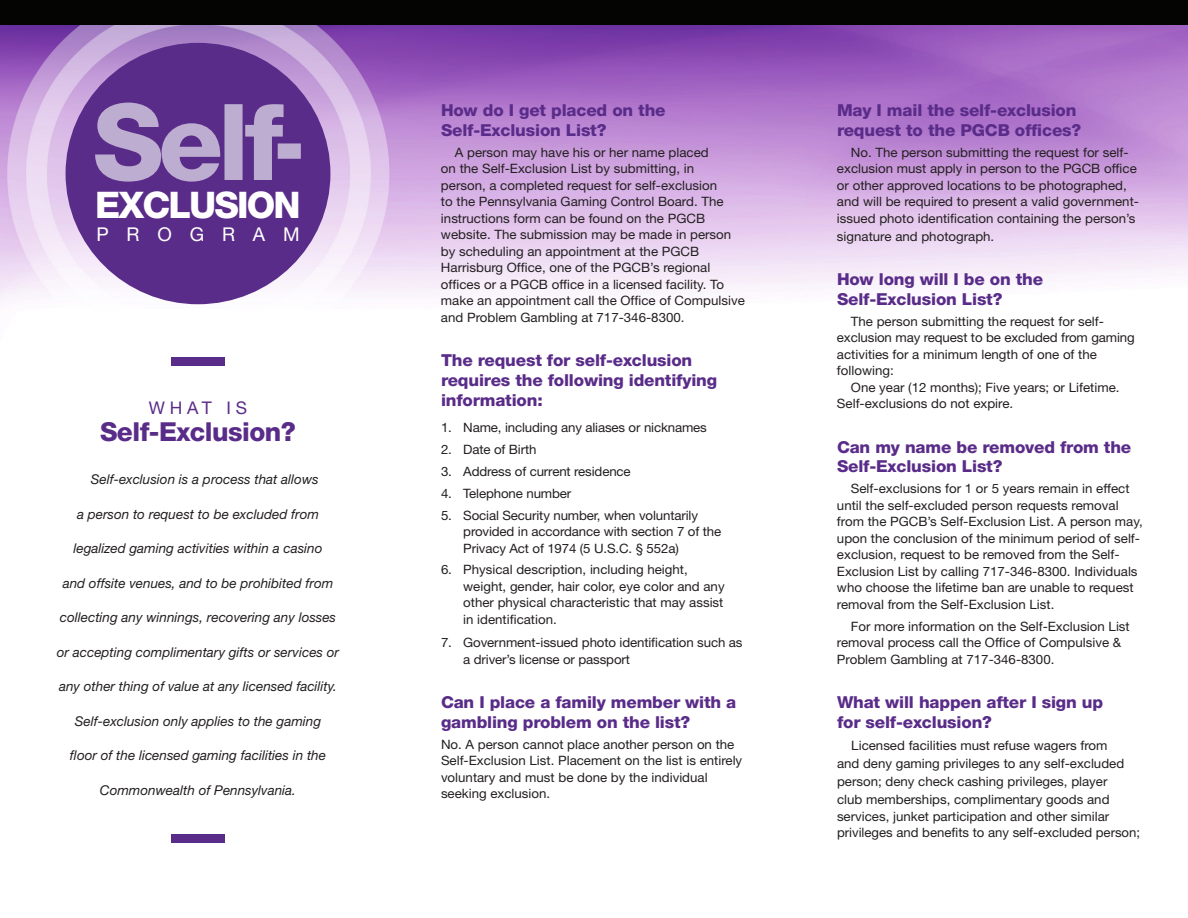
<style>
.page{position:relative;width:1188px;height:918px;background:#fff}
.page>*{position:absolute;margin:0;border:0;box-sizing:border-box;transform-origin:0 0}
.Header_Text{font:800 36.75px "Helvetica Neue";letter-spacing:-.05em;color:#fff}
.t1{font:800 26.25px "Helvetica Neue";letter-spacing:-.02em;color:#5a2c89}
.Header_Text-2{font:19.05px "Helvetica Neue";letter-spacing:.94em;color:#fff}
.t2{font:17.4px "Helvetica Neue";letter-spacing:.28em;color:#5a2c89}
.Header_Text-3{font:800 16.5px/19.8px "Helvetica Neue";letter-spacing:-.01em;color:#5a2c89}
.Body_Text{font:italic 13.5px "Helvetica Neue";color:#231f20}
.body{font:12.9px/16.5px "Helvetica Neue";color:#231f20}
.Body_Text-2{font:12.9px/16.5px "Helvetica Neue";color:#231f20}
.Numbered_Text{font:12.9px/16.5px "Helvetica Neue";letter-spacing:-.01em;color:#231f20}
.Header_Text-4{font:12.9px/16.5px "Helvetica Neue";color:#231f20}
</style>
<div class="page">
<img style="left:0;top:25px;width:1188px;height:280px">
<div style="left:66px;top:43px;width:264px;height:261px;background:#5a2c89;border-radius:50%"></div>
<div style="left:0;top:0;width:1188px;height:25px;background:#040503"></div>
<div style="left:171px;top:357px;width:54px;height:9px;background:#5a2c89"></div>
<div style="left:171px;top:834px;width:54px;height:9px;background:#5a2c89"></div>
<svg style="left:95px;top:103px;width:206px;height:79px"></svg>
<p class="Header_Text" style="left:95px;top:183px;width:207px">EXCLUSION</p>
<p class="Header_Text-2" style="left:96px;top:223px;width:205px">PROGRAM</p>
<p class="t2" style="left:149px;top:397px;width:100px">WHAT IS</p>
<p class="t1" style="left:100px;top:416px;width:197px">Self-Exclusion?</p>
<p class="Body_Text" style="left:91px;top:471px;width:229px">Self-exclusion is a process that allows</p>
<p class="Body_Text" style="left:77px;top:506px;width:243px">a person to request to be excluded from</p>
<p class="Body_Text" style="left:73px;top:540px;width:251px">legalized gaming activities within a casino</p>
<p class="Body_Text" style="left:63px;top:575px;width:272px">and offsite venues, and to be prohibited from</p>
<p class="Body_Text" style="left:60px;top:609px;width:278px">collecting any winnings, recovering any losses</p>
<p class="Body_Text" style="left:57px;top:644px;width:284px">or accepting complimentary gifts or services or</p>
<p class="Body_Text" style="left:59px;top:678px;width:279px">any other thing of value at any licensed facility.</p>
<p class="Body_Text" style="left:75px;top:713px;width:248px">Self-exclusion only applies to the gaming</p>
<p class="Body_Text" style="left:70px;top:747px;width:258px">floor of the licensed gaming facilities in the</p>
<p class="Body_Text" style="left:100px;top:782px;width:198px">Commonwealth of Pennsylvania.</p>
<p class="Header_Text-3" style="left:441px;top:100px;width:226px">How do I get placed on the<br>Self-Exclusion List?</p>
<p class="Body_Text-2" style="left:441px;top:144px;width:305px;text-indent:14px">A person may have his or her name placed<br>on the Self-Exclusion List by submitting, in<br>person, a completed request for self-exclusion<br>to the Pennsylvania Gaming Control Board. The instructions form can be found on the PGCB website. The submission may be made in person by scheduling an appointment at the PGCB Harrisburg Office, one of the PGCB’s regional offices or a PGCB office in a licensed facility. To make an appointment call the Office of Compulsive and Problem Gambling at 717-346-8300.</p>
<p class="Header_Text-3" style="left:441px;top:350px;width:278px">The request for self-exclusion requires the following identifying information:</p>
<p class="Numbered_Text" style="left:441px;top:419px;width:267px">1. Name, including any aliases or nicknames</p>
<p class="Numbered_Text" style="left:441px;top:441px;width:97px">2. Date of Birth</p>
<p class="Numbered_Text" style="left:441px;top:463px;width:191px">3. Address of current residence</p>
<p class="Numbered_Text" style="left:441px;top:485px;width:132px">4. Telephone number</p>
<p class="Numbered_Text" style="left:463px;top:507px;width:259px;text-indent:-22px">5. Social Security number, when voluntarily provided in accordance with section 7 of the<br>Privacy Act of 1974 (5 U.S.C. § 552a)</p>
<p class="Numbered_Text" style="left:463px;top:561px;width:263px;text-indent:-22px">6. Physical description, including height, weight, gender, hair color, eye color and any other physical characteristic that may assist in identification.</p>
<p class="Numbered_Text" style="left:463px;top:634px;width:281px;text-indent:-22px">7. Government-issued photo identification such as a driver’s license or passport</p>
<p class="Header_Text-3" style="left:441px;top:692px;width:297px">Can I place a family member with a gambling problem on the list?</p>
<p class="body" style="left:441px;top:736px;width:303px">No. A person cannot place another person on the Self-Exclusion List. Placement on the list is entirely voluntary and must be done by the individual seeking exclusion.</p>
<p class="Header_Text-3" style="left:837px;top:100px;width:246px">May I mail the self-exclusion request to the PGCB offices?</p>
<p class="Body_Text-2" style="left:837px;top:144px;width:304px;text-indent:14px">No. The person submitting the request for self&shy;exclusion must apply in person to the PGCB office or other approved locations to be photographed, and will be required to present a valid government&shy;issued photo identification containing the person’s</p>
<p class="Body_Text-2" style="left:837px;top:228px;width:159px">signature and photograph.</p>
<p class="Header_Text-3" style="left:837px;top:269px;width:208px">How long will I be on the<br>Self-Exclusion List?</p>
<p class="body" style="left:837px;top:313px;width:299px;text-indent:14px">The person submitting the request for self&shy;exclusion may request to be excluded from gaming activities for a minimum length of one of the following:</p>
<p class="body" style="left:837px;top:379px;width:284px;text-indent:14px">One year (12 months); Five years; or Lifetime.<br>Self-exclusions do not expire.</p>
<p class="Header_Text-3" style="left:837px;top:437px;width:296px">Can my name be removed from the<br>Self-Exclusion List?</p>
<p class="body" style="left:837px;top:480px;width:307px;text-indent:14px">Self-exclusions for 1 or 5 years remain in effect until the self-excluded person requests removal from the PGCB’s Self-Exclusion List. A person may, upon the conclusion of the minimum period of self&shy;exclusion, request to be removed from the Self-Exclusion List by calling 717-346-8300. Individuals who choose the lifetime ban are unable to request removal from the Self-Exclusion List.</p>
<p class="Header_Text-4" style="left:837px;top:618px;width:294px;text-indent:14px">For more information on the Self-Exclusion List removal process call the Office of Compulsive &amp;<br>Problem Gambling at 717-346-8300.</p>
<p class="Header_Text-3" style="left:837px;top:692px;width:268px">What will happen after I sign up for self-exclusion?</p>
<p class="body" style="left:837px;top:736px;width:289px;line-height:18px;text-indent:14px">Licensed facilities must refuse wagers from and deny gaming privileges to any self-excluded person; deny check cashing privileges, player club memberships, complimentary goods and</p>
<p class="body" style="left:837px;top:808px;width:305px">services, junket participation and other similar privileges and benefits to any self-excluded person;</p>
</div>
